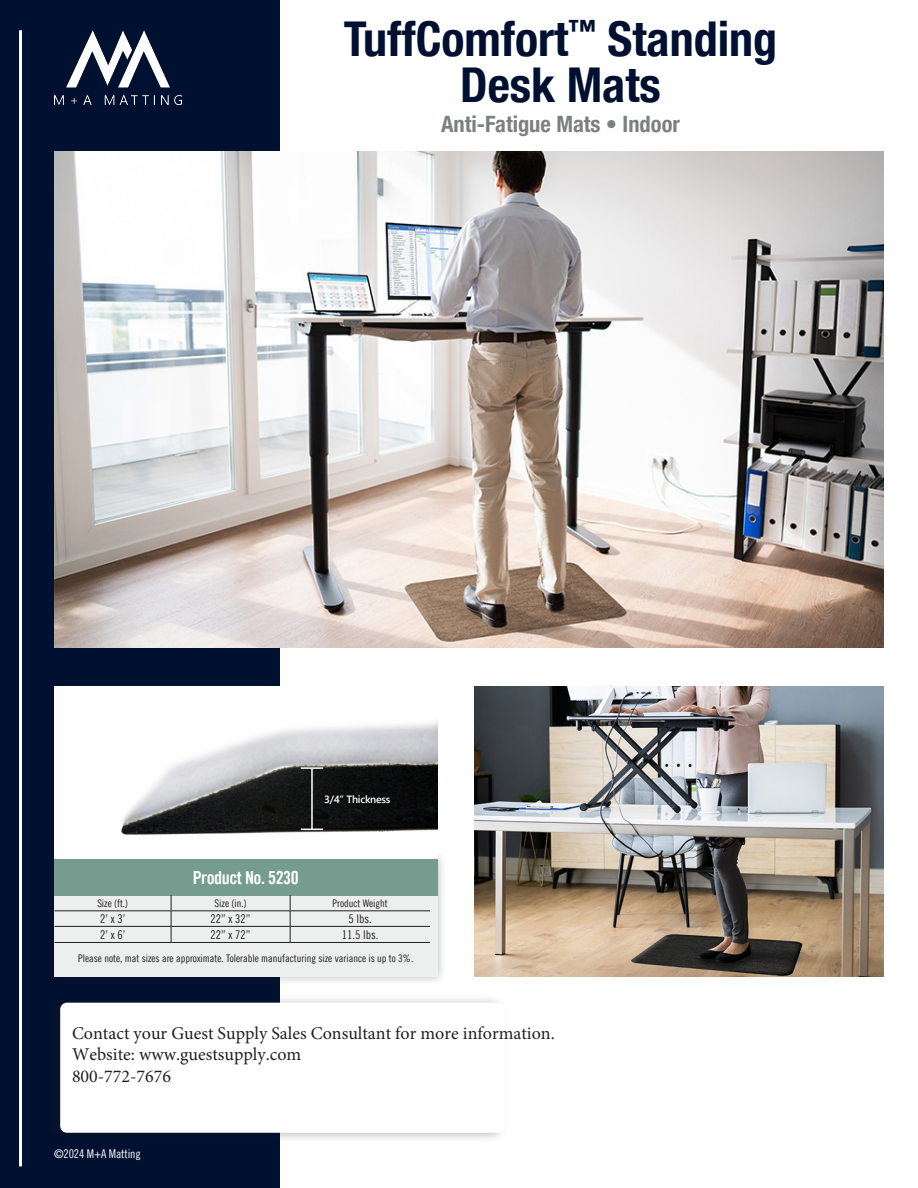
<style>
.page{position:relative;width:918px;height:1188px;background:#fff}
.page>*{position:absolute;margin:0;border:0;box-sizing:border-box;transform-origin:0 0}
.t1{font:700 condensed 48px/46.5px "Helvetica Neue LT Pro";color:#001030;text-align:center}
.t2{font:700 condensed 22.5px "Helvetica Neue LT Pro";color:#7b8080}
.t3{font:18px/21.6px "Minion Pro";color:#231f20}
.t4{font:18px "Trade Gothic LT Pro Bd Cn 20";letter-spacing:-.025em;color:#fff}
.t5{font:12px "Trade Gothic LT Pro Cn 18";color:#231f20}
.Bullet_Point_Body{font:12px "Trade Gothic LT Pro Cn 18";letter-spacing:-.01em;color:#fff}
.t6{font:10.5px "Trade Gothic LT Pro Cn 18";color:#231f20}
.t7{font:600 10.5px "Segoe UI";letter-spacing:-.025em;color:#fff}
</style>
<div class="page">
<div style="left:0;top:0;width:280px;height:1188px;background:#001030"></div>
<div style="left:44px;top:994px;width:464px;height:150px;background:#231f20;opacity:.3"></div>
<div style="left:60px;top:1003px;width:445px;height:130px;background:#fff;border-radius:7px"></div>
<img style="left:54px;top:30px;width:128px;height:74px">
<img style="left:54px;top:151px;width:830px;height:497px">
<hr style="left:19px;top:30px;width:3px;height:1136px;background:#fff">
<img style="left:474px;top:687px;width:410px;height:289px">
<div style="left:45px;top:849px;width:402px;height:136px;background:#231f20;opacity:.3"></div>
<div style="left:54px;top:858px;width:384px;height:118px;background:#edeeee"></div>
<div style="left:54px;top:858px;width:384px;height:37px;background:#759c8f"></div>
<hr style="left:54px;top:911px;width:117px;height:1px;background:#231f20">
<hr style="left:171px;top:911px;width:119px;height:1px;background:#231f20">
<hr style="left:290px;top:911px;width:140px;height:1px;background:#231f20">
<svg style="left:171px;top:895px;width:1px;height:47px"></svg>
<svg style="left:290px;top:895px;width:1px;height:47px"></svg>
<hr style="left:54px;top:926px;width:117px;height:1px;background:#231f20">
<hr style="left:171px;top:926px;width:119px;height:1px;background:#231f20">
<hr style="left:290px;top:926px;width:140px;height:1px;background:#231f20">
<hr style="left:54px;top:942px;width:117px;height:1px;background:#231f20">
<hr style="left:171px;top:942px;width:119px;height:1px;background:#231f20">
<hr style="left:290px;top:942px;width:140px;height:1px;background:#231f20">
<img style="left:54px;top:687px;width:384px;height:171px">
<hr style="left:301px;top:767px;width:22px;height:2px;background:#fff">
<svg style="left:301px;top:829px;width:22px;height:1px"></svg>
<hr style="left:311px;top:768px;width:2px;height:61px;background:#fff">
<p class="t1" style="left:344px;top:16px;width:435px">TuffComfort<sup>™</sup> Standing<br>Desk Mats</p>
<p class="t2" style="left:441px;top:110px;width:240px">Anti-Fatigue Mats • Indoor</p>
<p class="t4" style="left:193px;top:867px;width:108px">Product No. 5230</p>
<p class="t7" style="left:324px;top:789px;width:68px">3/4” Thickness</p>
<p class="t6" style="left:97px;top:897px;width:32px">Size (ft.)</p>
<p class="t6" style="left:215px;top:897px;width:34px">Size (in.)</p>
<p class="t6" style="left:332px;top:897px;width:57px">Product Weight</p>
<p class="t5" style="left:100px;top:911px;width:27px">2’ x 3’</p>
<p class="t5" style="left:211px;top:911px;width:41px">22” x 32”</p>
<p class="t5" style="left:348px;top:911px;width:25px">5 lbs.</p>
<p class="t5" style="left:100px;top:927px;width:27px">2’ x 6’</p>
<p class="t5" style="left:211px;top:927px;width:41px">22” x 72”</p>
<p class="t5" style="left:342px;top:927px;width:38px">11.5 lbs.</p>
<p class="t6" style="left:78px;top:952px;width:337px">Please note, mat sizes are approximate. Tolerable manufacturing size variance is up to 3%.</p>
<h3 class="t3" style="left:72px;top:1022px;width:484px">Contact your Guest Supply Sales Consultant for more information.<br>Website: www.guestsupply.com<br>800-772-7676</h3>
<p class="Bullet_Point_Body" style="left:54px;top:1146px;width:88px">©2024 M+A Matting</p>
</div>
